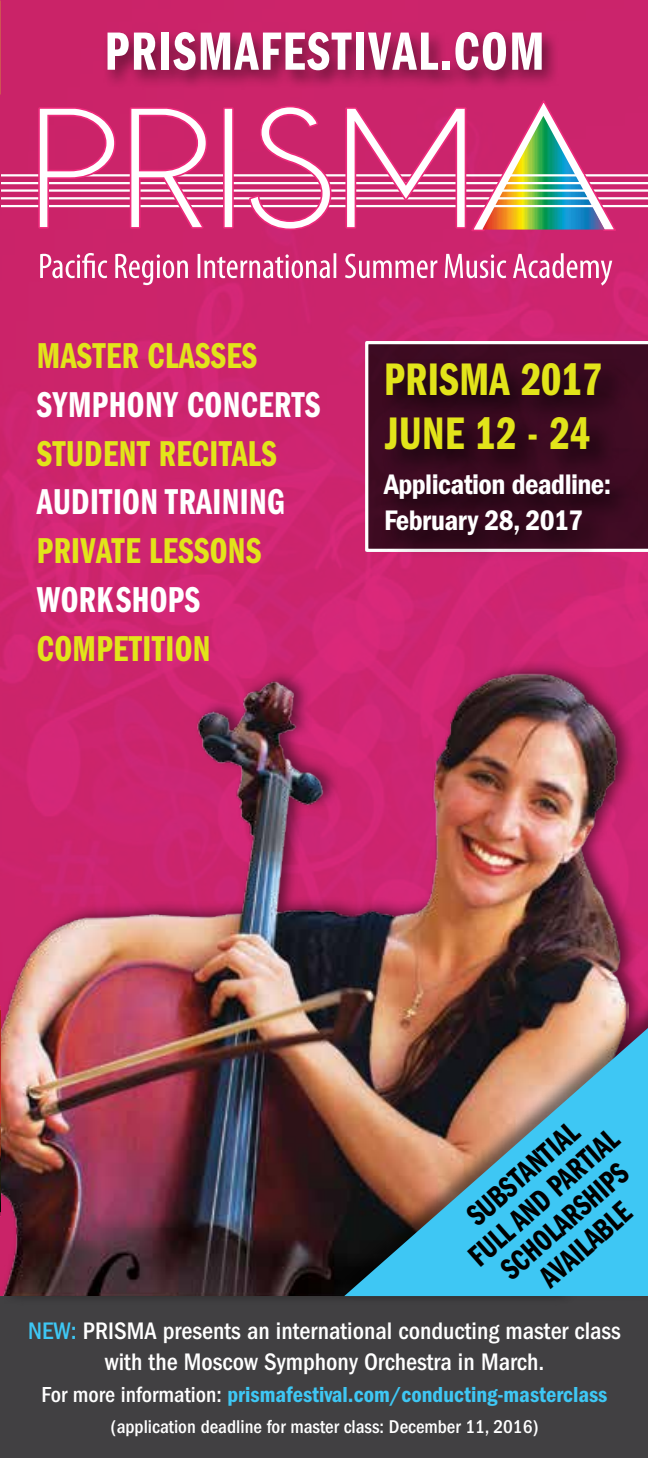
<style>
.page{position:relative;width:648px;height:1458px;background:#fff}
.page>*{position:absolute;margin:0;border:0;box-sizing:border-box;transform-origin:0 0}
.t1{font:55.8px "ITC Franklin Gothic Std Dm Cp";letter-spacing:.03em;color:#fff}
.t2{font:47.25px/54px "ITC Franklin Gothic Std Dm Cp";letter-spacing:.01em;color:#e2e41a}
.t3{font:37.35px "ITC Franklin Gothic Std Dm Cp";letter-spacing:.01em;color:#e2e41a}
.t4{font:37.35px "ITC Franklin Gothic Std Dm Cp";letter-spacing:.01em;color:#fff}
.t5{font:31.5px/31.5px "ITC Franklin Gothic Std Dm Cp";color:#000;text-align:center}
.t6{font:29.25px/36px "ITC Franklin Gothic Std Dm Cd";letter-spacing:-.02em;color:#fff}
.t7{font:500 condensed 24.75px/31.5px "ITC Franklin Gothic Std";color:#fff;text-align:center}
.t8{font:22.5px "ITC Franklin Gothic Std Dm Cd";color:#3ec7f4}
.t9{font:500 condensed 19.12px "ITC Franklin Gothic Std";color:#fff}
.s1{color:#3ec7f4}
.s2{font-family:"ITC Franklin Gothic Std";font-weight:500;font-stretch:condensed;color:#fff}
</style>
<div class="page">
<div style="left:0;top:1296px;width:648px;height:162px;background:#414042"></div>
<img style="left:0;top:0;width:648px;height:974px">
<hr style="left:1px;top:174px;width:647px;height:2px;background:#fff">
<hr style="left:1px;top:182px;width:647px;height:2px;background:#fff">
<hr style="left:1px;top:189px;width:647px;height:3px;background:#fff">
<hr style="left:1px;top:197px;width:647px;height:2px;background:#fff">
<hr style="left:1px;top:205px;width:647px;height:2px;background:#fff">
<svg style="left:38px;top:107px;width:78px;height:122px"></svg>
<svg style="left:130px;top:107px;width:77px;height:122px"></svg>
<svg style="left:223px;top:107px;width:11px;height:122px"></svg>
<svg style="left:249px;top:106px;width:83px;height:124px"></svg>
<svg style="left:345px;top:99px;width:273px;height:133px"></svg>
<img style="left:482px;top:116px;width:123px;height:114px">
<hr style="left:502px;top:182px;width:84px;height:2px;background:#fff">
<hr style="left:506px;top:174px;width:77px;height:2px;background:#fff">
<hr style="left:499px;top:189px;width:93px;height:3px;background:#fff">
<hr style="left:496px;top:197px;width:100px;height:2px;background:#fff">
<hr style="left:489px;top:205px;width:110px;height:2px;background:#fff">
<div style="left:0;top:660px;width:646px;height:646px;background:#000;opacity:.5"></div>
<img style="left:0;top:670px;width:629px;height:626px">
<svg style="left:365px;top:341px;width:283px;height:211px;background:#5d3246"></svg>
<div style="left:379px;top:358px;width:259px;height:205px;background:#000;opacity:.75"></div>
<svg style="left:40px;top:253px;width:572px;height:33px;background:#d6528b"></svg>
<div style="left:102px;top:28px;width:458px;height:62px;background:#000;opacity:.5"></div>
<img style="left:0;top:1010px;width:1px;height:202px">
<hr style="left:0;top:0;width:1px;height:95px;background:#ffd400">
<div style="left:328px;top:974px;width:320px;height:327px;background:#000;opacity:.5"></div>
<img style="left:344px;top:1028px;width:304px;height:268px">
<h1 class="t1" style="left:105px;top:21px;width:441px">PRISMAFESTIVAL.COM</h1>
<h3 class="t3" style="left:37px;top:335px;width:222px">MASTER CLASSES</h3>
<h3 class="t4" style="left:37px;top:384px;width:285px">SYMPHONY CONCERTS</h3>
<h3 class="t3" style="left:37px;top:433px;width:242px">STUDENT RECITALS</h3>
<h3 class="t4" style="left:37px;top:481px;width:250px">AUDITION TRAINING</h3>
<h3 class="t3" style="left:37px;top:530px;width:226px">PRIVATE LESSONS</h3>
<h3 class="t4" style="left:37px;top:579px;width:165px">WORKSHOPS</h3>
<h3 class="t3" style="left:37px;top:628px;width:175px">COMPETITION</h3>
<h2 class="t2" style="left:384px;top:353px;width:220px">PRISMA 2017<br>JUNE 12 - 24</h2>
<p class="t6" style="left:384px;top:467px;width:228px">Application deadline:<br>February 28, 2017</p>
<p class="t5" style="left:442px;top:1224px;width:191px;rotate:-41deg">SUBSTANTIAL<br>FULL AND PARTIAL<br>SCHOLARSHIPS<br>AVAILABLE</p>
<p class="t7" style="left:28px;top:1315px;width:594px"><span class="s1">NEW:</span> PRISMA presents an international conducting master class with the Moscow Symphony Orchestra in March.</p>
<p class="t8" style="left:42px;top:1382px;width:567px"><span class="s2">For more information:</span> prismafestival.com/conducting-masterclass</p>
<p class="t9" style="left:110px;top:1416px;width:430px">(application deadline for master class: December 11, 2016)</p>
</div>
